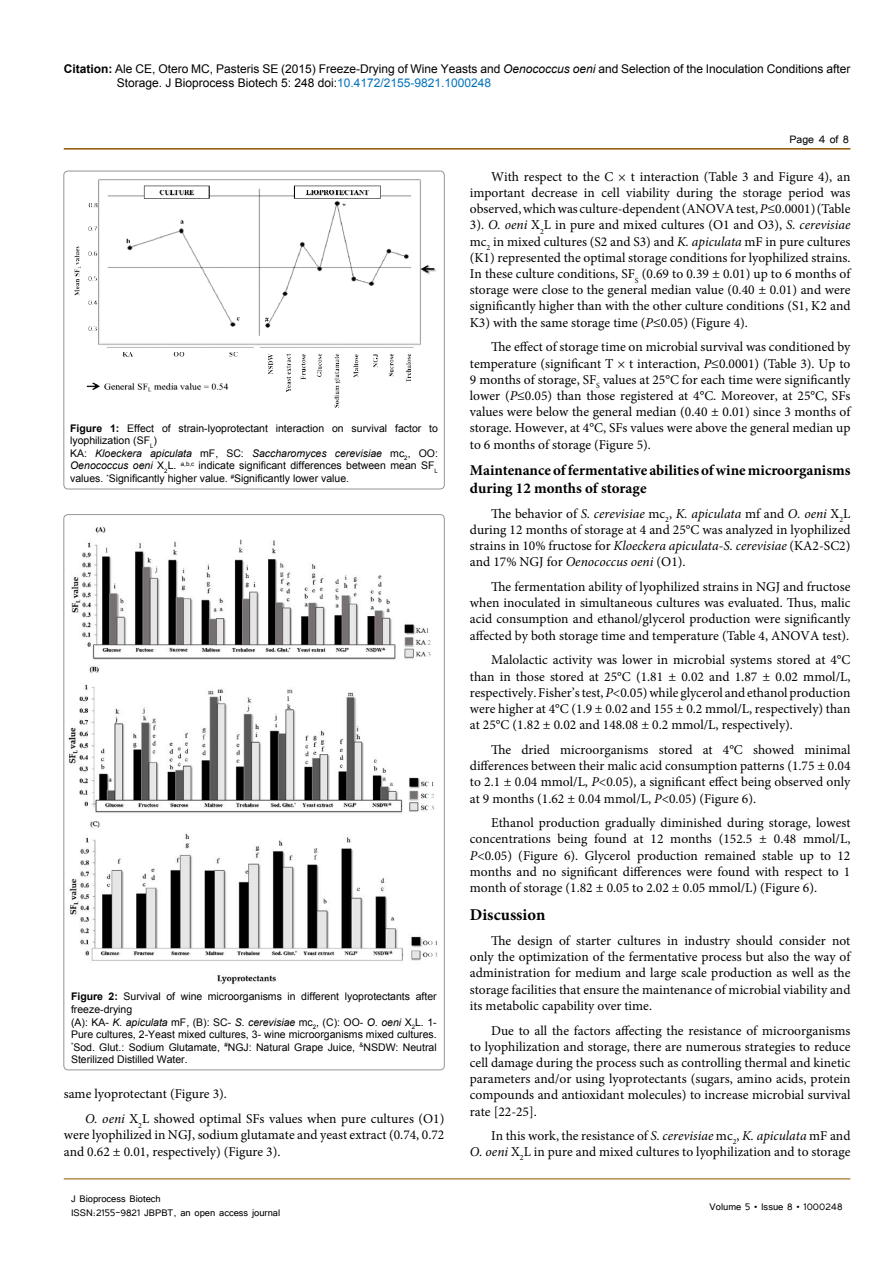
<style>
.page{position:relative;width:893px;height:1263px;background:#fff}
.page>*{position:absolute;margin:0;border:0;box-sizing:border-box;transform-origin:0 0}
.t1{font:700 16.5px "Minion Pro";color:#000}
.t2{font:700 15px/18px "Minion Pro";color:#000}
.t3{font:13.5px/16.2px "Minion Pro";color:#000;text-align:justify}
.t4{font:13.5px "Tunga";color:#000}
.t5{font:12px/14.4px "Arial";color:#000}
.t6{font:12px/14.4px "Tunga";color:#000}
.t7{font:10.5px/12.6px "Arial";color:#000}
.s1{font-weight:700}
.s2{font-style:italic}
.s3{color:#0072bc}
</style>
<div class="page">
<hr style="left:64px;top:148px;width:786px;height:2px;background:#905501">
<hr style="left:64px;top:1179px;width:786px;height:1px;background:#905501">
<div style="left:64px;top:171px;width:380px;height:318px;border:1px solid #939598;border-radius:4px"></div>
<img style="left:74px;top:179px;width:362px;height:229px">
<img style="left:68px;top:527px;width:370px;height:457px">
<p class="t5" style="left:117px;top:61px;width:735px;text-indent:-53px"><span class="s1">Citation:</span> Ale CE, Otero MC, Pasteris SE (2015) Freeze-Drying of Wine Yeasts and <span class="s2">Oenococcus oeni</span> and Selection of the Inoculation Conditions after<br>Storage. J Bioprocess Biotech 5: 248 doi:<span class="s3">10.4172/2155-9821.1000248</span></p>
<p class="t7" style="left:70px;top:422px;width:369px"><span class="s1">Figure 1:</span> Effect of strain-lyoprotectant interaction on survival factor to lyophilization (SF<sub>L</sub>)<br>KA: <span class="s2">Kloeckera apiculata</span> mF, SC: <span class="s2">Saccharomyces cerevisiae</span> mc<sub>2</sub>, OO:<br><span class="s2">Oenococcus oeni</span> X<sub>2</sub>L. <sup>a,b,c</sup> indicate significant differences between mean SF<sub>L </sub>values. <sup>*</sup>Significantly higher value. <sup>#</sup>Significantly lower value.</p>
<p class="t7" style="left:71px;top:990px;width:367px"><span class="s1">Figure 2:</span> Survival of wine microorganisms in different lyoprotectants after freeze-drying<br>(A): KA- <span class="s2">K. apiculata</span> mF, (B): SC- <span class="s2">S. cerevisiae</span> mc<sub>2</sub>, (C): OO- <span class="s2">O. oeni</span> X<sub>2</sub>L. 1- Pure cultures, 2-Yeast mixed cultures, 3- wine microorganisms mixed cultures. <sup>*</sup>Sod. Glut.: Sodium Glutamate, <sup>#</sup>NGJ: Natural Grape Juice, <sup>&amp;</sup>NSDW: Neutral Sterilized Distilled Water.</p>
<p class="t3" style="left:85px;top:1082px;width:361px;line-height:24.8px;text-indent:-21px">same lyoprotectant (Figure 3).<br><span class="s2">O. oeni</span> X<sub>2</sub>L showed optimal SFs values when pure cultures (O1)</p>
<p class="t3" style="left:64px;top:1127px;width:382px">were lyophilized in NGJ, sodium glutamate and yeast extract (0.74, 0.72 and 0.62 ± 0.01, respectively) (Figure 3).</p>
<p class="t4" style="left:790px;top:131px;width:61px">Page 4 of 8</p>
<p class="t3" style="left:470px;top:168px;width:382px;text-indent:21px">With respect to the C × t interaction (Table 3 and Figure 4), an important decrease in cell viability during the storage period was observed, which was culture-dependent (ANOVA test, <span class="s2">P</span>≤0.0001) (Table 3). <span class="s2">O. oeni</span> X<sub>2</sub>L in pure and mixed cultures (O1 and O3), <span class="s2">S. cerevisiae </span>mc<sub>2</sub> in mixed cultures (S2 and S3) and <span class="s2">K. apiculata</span> mF in pure cultures (K1) represented the optimal storage conditions for lyophilized strains.<br>In these culture conditions, SF<sub>S</sub> (0.69 to 0.39 ± 0.01) up to 6 months of storage were close to the general median value (0.40 ± 0.01) and were significantly higher than with the other culture conditions (S1, K2 and K3) with the same storage time (<span class="s2">P</span>≤0.05) (Figure 4).</p>
<p class="t3" style="left:470px;top:339px;width:382px;text-indent:21px">The effect of storage time on microbial survival was conditioned by temperature (significant T × t interaction, <span class="s2">P</span>≤0.0001) (Table 3). Up to 9 months of storage, SF<sub>S</sub> values at 25°C for each time were significantly lower (<span class="s2">P</span>≤0.05) than those registered at 4°C. Moreover, at 25°C, SFs values were below the general median (0.40 ± 0.01) since 3 months of storage. However, at 4°C, SFs values were above the general median up to 6 months of storage (Figure 5).</p>
<p class="t2" style="left:470px;top:461px;width:382px">Maintenance of fermentative abilities of wine microorganisms during 12 months of storage</p>
<p class="t3" style="left:470px;top:505px;width:382px;text-indent:21px">The behavior of <span class="s2">S. cerevisiae</span> mc<sub>2</sub>, <span class="s2">K. apiculata</span> mf and <span class="s2">O. oeni</span> X<sub>2</sub>L during 12 months of storage at 4 and 25°C was analyzed in lyophilized strains in 10% fructose for <span class="s2">Kloeckera apiculata</span>-<span class="s2">S. cerevisiae</span> (KA2-SC2) and 17% NGJ for <span class="s2">Oenococcus oeni</span> (O1).</p>
<p class="t3" style="left:470px;top:579px;width:382px;text-indent:21px">The fermentation ability of lyophilized strains in NGJ and fructose when inoculated in simultaneous cultures was evaluated. Thus, malic acid consumption and ethanol/glycerol production were significantly affected by both storage time and temperature (Table 4, ANOVA test).</p>
<p class="t3" style="left:470px;top:652px;width:382px;text-indent:21px">Malolactic activity was lower in microbial systems stored at 4°C than in those stored at 25°C (1.81 ± 0.02 and 1.87 ± 0.02 mmol/L, respectively. Fisher’s test, <span class="s2">P</span>&lt;0.05) while glycerol and ethanol production were higher at 4°C (1.9 ± 0.02 and 155 ± 0.2 mmol/L, respectively) than at 25°C (1.82 ± 0.02 and 148.08 ± 0.2 mmol/L, respectively).</p>
<p class="t3" style="left:470px;top:741px;width:382px;text-indent:21px">The dried microorganisms stored at 4°C showed minimal differences between their malic acid consumption patterns (1.75 ± 0.04 to 2.1 ± 0.04 mmol/L, <span class="s2">P</span>&lt;0.05), a significant effect being observed only at 9 months (1.62 ± 0.04 mmol/L, <span class="s2">P</span>&lt;0.05) (Figure 6).</p>
<p class="t3" style="left:470px;top:815px;width:382px;text-indent:21px">Ethanol production gradually diminished during storage, lowest concentrations being found at 12 months (152.5 ± 0.48 mmol/L, <span class="s2">P</span>&lt;0.05) (Figure 6). Glycerol production remained stable up to 12 months and no significant differences were found with respect to 1 month of storage (1.82 ± 0.05 to 2.02 ± 0.05 mmol/L) (Figure 6).</p>
<p class="t1" style="left:470px;top:903px;width:77px">Discussion</p>
<p class="t3" style="left:470px;top:933px;width:382px;text-indent:21px">The design of starter cultures in industry should consider not only the optimization of the fermentative process but also the way of administration for medium and large scale production as well as the storage facilities that ensure the maintenance of microbial viability and its metabolic capability over time.</p>
<p class="t3" style="left:470px;top:1022px;width:382px;text-indent:21px">Due to all the factors affecting the resistance of microorganisms to lyophilization and storage, there are numerous strategies to reduce cell damage during the process such as controlling thermal and kinetic parameters and/or using lyoprotectants (sugars, amino acids, protein compounds and antioxidant molecules) to increase microbial survival rate [22-25].</p>
<p class="t3" style="left:470px;top:1128px;width:382px;text-align:right">In this work, the resistance of <span class="s2">S. cerevisiae</span> mc<sub>2</sub>, <span class="s2">K. apiculata</span> mF and<br><span class="s2">O. oeni</span> X<sub>2</sub>L in pure and mixed cultures to lyophilization and to storage</p>
<p class="t6" style="left:71px;top:1190px;width:211px">J Bioprocess Biotech<br>ISSN:2155-9821 JBPBT, an open access journal</p>
<p class="t6" style="left:710px;top:1199px;width:135px">Volume 5 • Issue 8 • 1000248</p>
</div>
